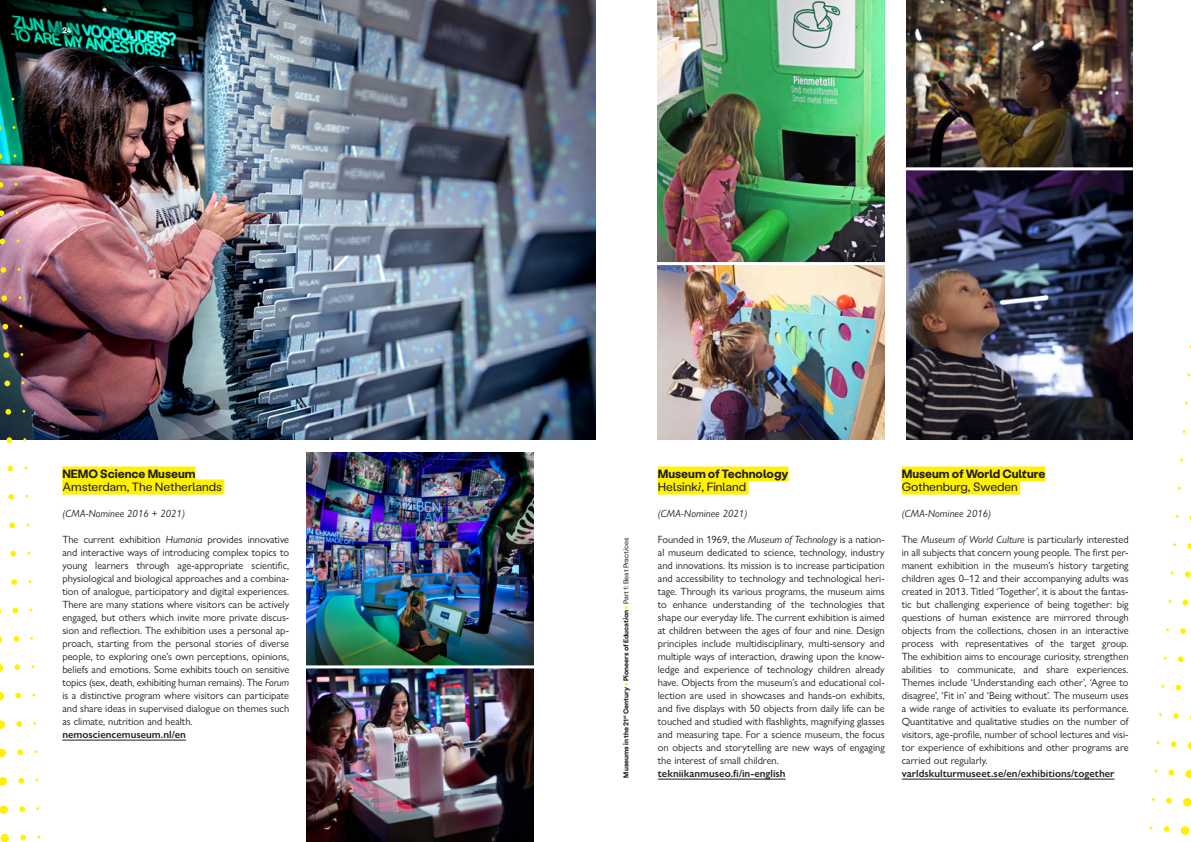
<style>
.page{position:relative;width:1191px;height:842px;background:#fff}
.page>*{position:absolute;margin:0;border:0;box-sizing:border-box;transform-origin:0 0}
.ASK-titulek-text-big{font:12px "Labil Grotesk";color:#231f20}
.ASK-titulek-text-big-2{font:700 12px "Labil Grotesk";color:#231f20}
.ASK-plain{font:10.5px/13px "Gill Sans Nova";color:#231f20;text-align:justify}
.ASK-plain-2{font:600 10.5px "Gill Sans Nova";color:#231f20}
.ASK-plain-3{font:italic 10.5px "Gill Sans Nova";color:#231f20}
.t1{font:700 8px "Labil Grotesk";color:#fff}
.t2{font:700 7px "Labil Grotesk";color:#231f20}
.s1{font-style:italic}
.s2{color:#fff101}
.s3{font-weight:400}
</style>
<div class="page">
<img style="left:0;top:0;width:595px;height:439px">
<svg style="left:1187px;top:543px;width:4px;height:6px"></svg>
<svg style="left:1184px;top:571px;width:6px;height:6px"></svg>
<svg style="left:1182px;top:600px;width:6px;height:6px"></svg>
<svg style="left:1180px;top:628px;width:6px;height:6px"></svg>
<svg style="left:1177px;top:656px;width:6px;height:6px"></svg>
<svg style="left:1175px;top:684px;width:6px;height:6px"></svg>
<svg style="left:1173px;top:713px;width:6px;height:6px"></svg>
<svg style="left:1170px;top:741px;width:6px;height:6px"></svg>
<svg style="left:1168px;top:769px;width:6px;height:6px"></svg>
<svg style="left:1166px;top:798px;width:5px;height:6px"></svg>
<svg style="left:1163px;top:826px;width:6px;height:6px"></svg>
<svg style="left:1187px;top:741px;width:4px;height:9px"></svg>
<svg style="left:1185px;top:769px;width:6px;height:9px"></svg>
<svg style="left:1183px;top:798px;width:8px;height:9px"></svg>
<svg style="left:1180px;top:826px;width:9px;height:9px"></svg>
<div style="left:62px;top:467px;width:134px;height:15px;background:#fff101"></div>
<div style="left:62px;top:480px;width:162px;height:15px;background:#fff101"></div>
<hr style="left:62px;top:740px;width:124px;height:1px;background:#231f20">
<div style="left:658px;top:467px;width:130px;height:15px;background:#fff101"></div>
<div style="left:658px;top:480px;width:90px;height:15px;background:#fff101"></div>
<hr style="left:658px;top:779px;width:127px;height:1px;background:#231f20">
<img style="left:306px;top:452px;width:227px;height:390px">
<div style="left:901px;top:467px;width:144px;height:15px;background:#fff101"></div>
<div style="left:901px;top:480px;width:119px;height:15px;background:#fff101"></div>
<hr style="left:901px;top:779px;width:213px;height:1px;background:#231f20">
<img style="left:658px;top:0;width:226px;height:439px">
<img style="left:906px;top:0;width:226px;height:439px">
<hr style="left:304px;top:665px;width:235px;height:3px;background:#fff">
<hr style="left:654px;top:262px;width:234px;height:3px;background:#fff">
<hr style="left:898px;top:167px;width:234px;height:3px;background:#fff">
<svg style="left:20px;top:834px;width:6px;height:6px"></svg>
<svg style="left:19px;top:806px;width:6px;height:6px"></svg>
<svg style="left:18px;top:778px;width:6px;height:6px"></svg>
<svg style="left:17px;top:749px;width:6px;height:6px"></svg>
<svg style="left:16px;top:721px;width:6px;height:6px"></svg>
<svg style="left:15px;top:693px;width:6px;height:5px"></svg>
<svg style="left:14px;top:664px;width:6px;height:6px"></svg>
<svg style="left:13px;top:636px;width:6px;height:6px"></svg>
<svg style="left:12px;top:607px;width:6px;height:6px"></svg>
<svg style="left:11px;top:579px;width:6px;height:6px"></svg>
<svg style="left:10px;top:551px;width:6px;height:6px"></svg>
<svg style="left:9px;top:522px;width:6px;height:6px"></svg>
<svg style="left:8px;top:494px;width:6px;height:6px"></svg>
<svg style="left:7px;top:466px;width:6px;height:5px"></svg>
<svg style="left:6px;top:437px;width:6px;height:6px"></svg>
<svg style="left:5px;top:409px;width:6px;height:6px"></svg>
<svg style="left:4px;top:380px;width:6px;height:6px"></svg>
<svg style="left:3px;top:352px;width:6px;height:6px"></svg>
<svg style="left:2px;top:324px;width:6px;height:6px"></svg>
<svg style="left:1px;top:295px;width:6px;height:6px"></svg>
<svg style="left:0;top:267px;width:6px;height:6px"></svg>
<svg style="left:0;top:239px;width:5px;height:5px"></svg>
<svg style="left:0;top:210px;width:4px;height:6px"></svg>
<svg style="left:0;top:182px;width:3px;height:6px"></svg>
<svg style="left:0;top:153px;width:2px;height:6px"></svg>
<div style="left:0;top:834px;width:9px;height:8px;background:#fff101;border-radius:50%"></div>
<svg style="left:0;top:805px;width:8px;height:9px"></svg>
<svg style="left:0;top:777px;width:7px;height:9px"></svg>
<svg style="left:0;top:749px;width:6px;height:8px"></svg>
<svg style="left:0;top:720px;width:5px;height:9px"></svg>
<svg style="left:0;top:692px;width:4px;height:8px"></svg>
<svg style="left:0;top:663px;width:3px;height:9px"></svg>
<svg style="left:0;top:636px;width:2px;height:7px"></svg>
<p class="t1" style="left:62px;top:25px;width:11px">24</p>
<p class="ASK-titulek-text-big-2" style="left:62px;top:466px;width:135px">NEMO Science Museum</p>
<p class="ASK-titulek-text-big" style="left:62px;top:479px;width:161px">Amsterdam, The Netherlands</p>
<p class="ASK-plain-3" style="left:62px;top:507px;width:124px">(CMA-Nominee 2016 + 2021)</p>
<p class="ASK-plain" style="left:62px;top:533px;width:228px">The current exhibition <span class="s1">Humania</span> provides innovative and interactive ways of introducing complex topics to young learners through age-appropriate scientific, physiological and biological approaches and a combina&shy;tion of analogue, participatory and digital experiences.<br>There are many stations where visitors can be actively engaged, but others which invite more private discus&shy;sion and reflection. The exhibition uses a personal ap&shy;proach, starting from the personal stories of diverse people, to exploring one’s own perceptions, opinions, beliefs and emotions. Some exhibits touch on sensitive topics (sex, death, exhibiting human remains). The <span class="s1">Forum </span>is a distinctive program where visitors can participate and share ideas in supervised dialogue on themes such as climate, nutrition and health.</p>
<p class="ASK-plain-2" style="left:62px;top:728px;width:125px">nemosciencemuseum.nl/en</p>
<p class="t2" style="left:621px;top:777px;width:241px;rotate:-90deg">Museums in the 21<sup>st</sup> Century <span class="s2">•</span> Pioneers of Education <span class="s2">•</span> <span class="s3">Part 1: Best Practices</span></p>
<p class="ASK-titulek-text-big-2" style="left:658px;top:466px;width:132px">Museum of Technology</p>
<p class="ASK-titulek-text-big" style="left:658px;top:479px;width:90px">Helsinki, Finland</p>
<p class="ASK-plain-3" style="left:658px;top:507px;width:91px">(CMA-Nominee 2021)</p>
<p class="ASK-plain" style="left:658px;top:533px;width:228px">Founded in 1969, the <span class="s1">Museum of Technology</span> is a nation&shy;al museum dedicated to science, technology, industry and innovations. Its mission is to increase participation and accessibility to technology and technological heri&shy;tage. Through its various programs, the museum aims to enhance understanding of the technologies that shape our everyday life. The current exhibition is aimed at children between the ages of four and nine. Design principles include multidisciplinary, multi-sensory and multiple ways of interaction, drawing upon the know&shy;ledge and experience of technology children already have. Objects from the museum’s and educational col&shy;lection are used in showcases and hands-on exhibits, and five displays with 50 objects from daily life can be touched and studied with flashlights, magnifying glasses and measuring tape. For a science museum, the focus on objects and storytelling are new ways of engaging the interest of small children.</p>
<p class="ASK-plain-2" style="left:658px;top:767px;width:129px">tekniikanmuseo.fi/in-english</p>
<p class="ASK-titulek-text-big-2" style="left:901px;top:466px;width:145px">Museum of World Culture</p>
<p class="ASK-titulek-text-big" style="left:901px;top:479px;width:118px">Gothenburg, Sweden</p>
<p class="ASK-plain-3" style="left:901px;top:507px;width:91px">(CMA-Nominee 2016)</p>
<p class="ASK-plain" style="left:901px;top:533px;width:228px">The <span class="s1">Museum of World Culture</span> is particularly interested in all subjects that concern young people. The first per&shy;manent exhibition in the museum’s history targeting children ages 0–12 and their accompanying adults was created in 2013. Titled ‘Together’, it is about the fantas&shy;tic but challenging experience of being together: big questions of human existence are mirrored through objects from the collections, chosen in an interactive process with representatives of the target group.<br>The exhibition aims to encourage curiosity, strengthen abilities to communicate, and share experiences.<br>Themes include ‘Understanding each other’, ‘Agree to disagree’, ‘Fit in’ and ‘Being without’. The museum uses a wide range of activities to evaluate its performance.<br>Quantitative and qualitative studies on the number of visitors, age-profile, number of school lectures and visi&shy;tor experience of exhibitions and other programs are carried out regularly.</p>
<p class="ASK-plain-2" style="left:901px;top:767px;width:214px">varldskulturmuseet.se/en/exhibitions/together</p>
</div>
